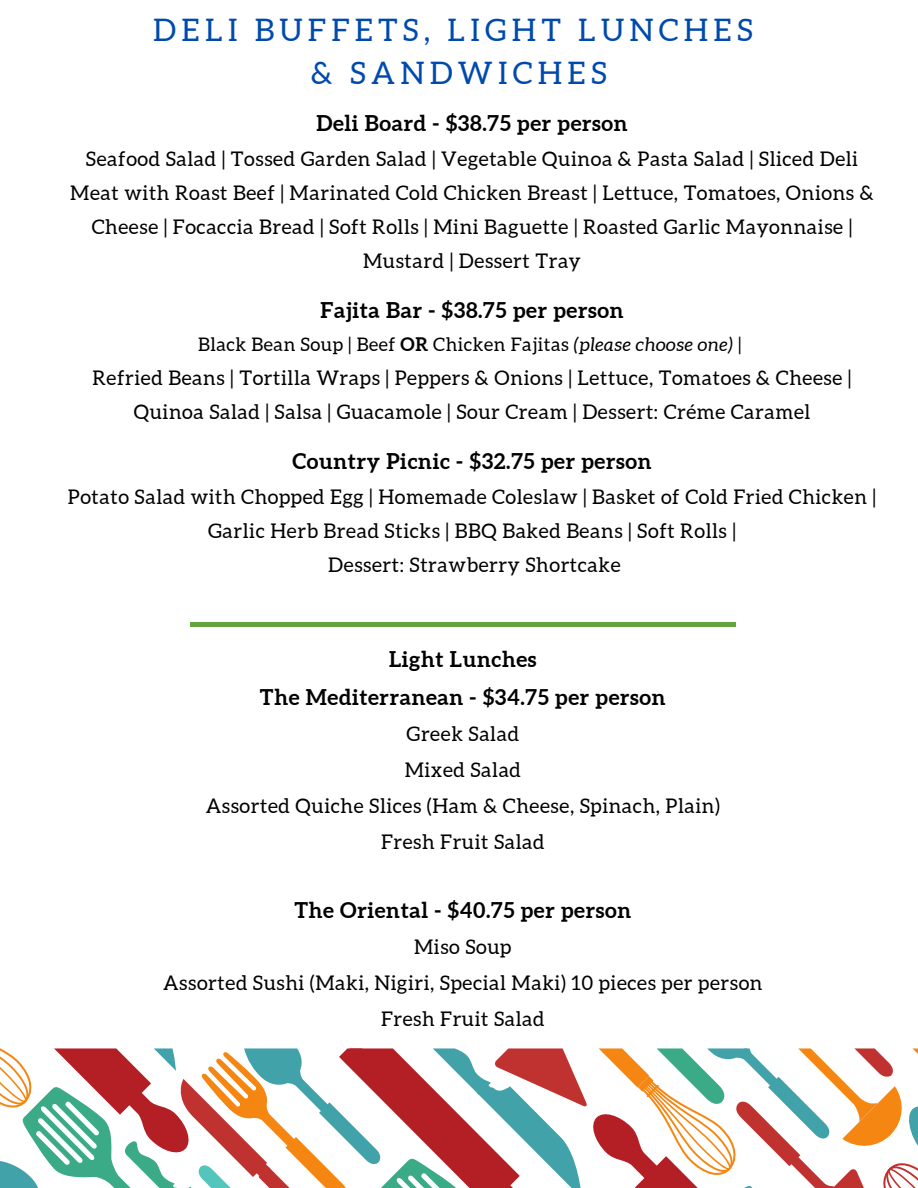
<style>
.page{position:relative;width:918px;height:1188px;background:#fff}
.page>*{position:absolute;margin:0;border:0;box-sizing:border-box;transform-origin:0 0}
.t1{font:31.05px/42.8px "Aleo";letter-spacing:.17em;color:#004aad;text-align:center}
.t2{font:700 21.6px "Aleo";letter-spacing:.03em;color:#000}
.t3{font:20.1px/34px "Aleo";letter-spacing:.03em;color:#000;text-align:center}
.t4{font:18.6px "Aleo";letter-spacing:.03em;color:#000}
.s1{font-weight:700}
.s2{font-style:italic}
</style>
<div class="page">
<svg style="left:0;top:1048px;width:918px;height:140px"></svg>
<div style="left:190px;top:622px;width:545px;height:5px;background:#65a240"></div>
<h1 class="t1" style="left:153px;top:9px;width:601px">DELI BUFFETS, LIGHT LUNCHES &amp; SANDWICHES</h1>
<p class="t2" style="left:316px;top:110px;width:313px">Deli Board - $38.75 per person</p>
<p class="t3" style="left:70px;top:142px;width:805px">Seafood Salad | Tossed Garden Salad | Vegetable Quinoa &amp; Pasta Salad | Sliced Deli Meat with Roast Beef | Marinated Cold Chicken Breast | Lettuce, Tomatoes, Onions &amp; Cheese | Focaccia Bread | Soft Rolls | Mini Baguette | Roasted Garlic Mayonnaise | Mustard | Dessert Tray</p>
<p class="t2" style="left:321px;top:298px;width:305px">Fajita Bar - $38.75 per person</p>
<p class="t4" style="left:198px;top:334px;width:545px">Black Bean Soup | Beef <span class="s1">OR</span> Chicken Fajitas <span class="s2">(please choose one)</span> |</p>
<p class="t3" style="left:93px;top:361px;width:761px">Refried Beans | Tortilla Wraps | Peppers &amp; Onions | Lettuce, Tomatoes &amp; Cheese |<br>Quinoa Salad | Salsa | Guacamole | Sour Cream | Dessert: Créme Caramel</p>
<p class="t2" style="left:292px;top:448px;width:361px">Country Picnic - $32.75 per person</p>
<p class="t3" style="left:68px;top:480px;width:810px">Potato Salad with Chopped Egg | Homemade Coleslaw | Basket of Cold Fried Chicken |<br>Garlic Herb Bread Sticks | BBQ Baked Beans | Soft Rolls |</p>
<p class="t3" style="left:328px;top:548px;width:294px">Dessert: Strawberry Shortcake</p>
<p class="t2" style="left:389px;top:646px;width:149px">Light Lunches</p>
<p class="t2" style="left:260px;top:685px;width:407px">The Mediterranean - $34.75 per person</p>
<p class="t3" style="left:407px;top:717px;width:114px">Greek Salad</p>
<p class="t3" style="left:405px;top:753px;width:118px">Mixed Salad</p>
<p class="t3" style="left:206px;top:789px;width:516px">Assorted Quiche Slices (Ham &amp; Cheese, Spinach, Plain)</p>
<p class="t3" style="left:381px;top:825px;width:165px">Fresh Fruit Salad</p>
<p class="t2" style="left:294px;top:897px;width:338px">The Oriental - $40.75 per person</p>
<p class="t3" style="left:414px;top:929px;width:99px">Miso Soup</p>
<p class="t3" style="left:163px;top:965px;width:601px">Assorted Sushi (Maki, Nigiri, Special Maki) 10 pieces per person</p>
<p class="t3" style="left:381px;top:1001px;width:165px">Fresh Fruit Salad</p>
</div>
